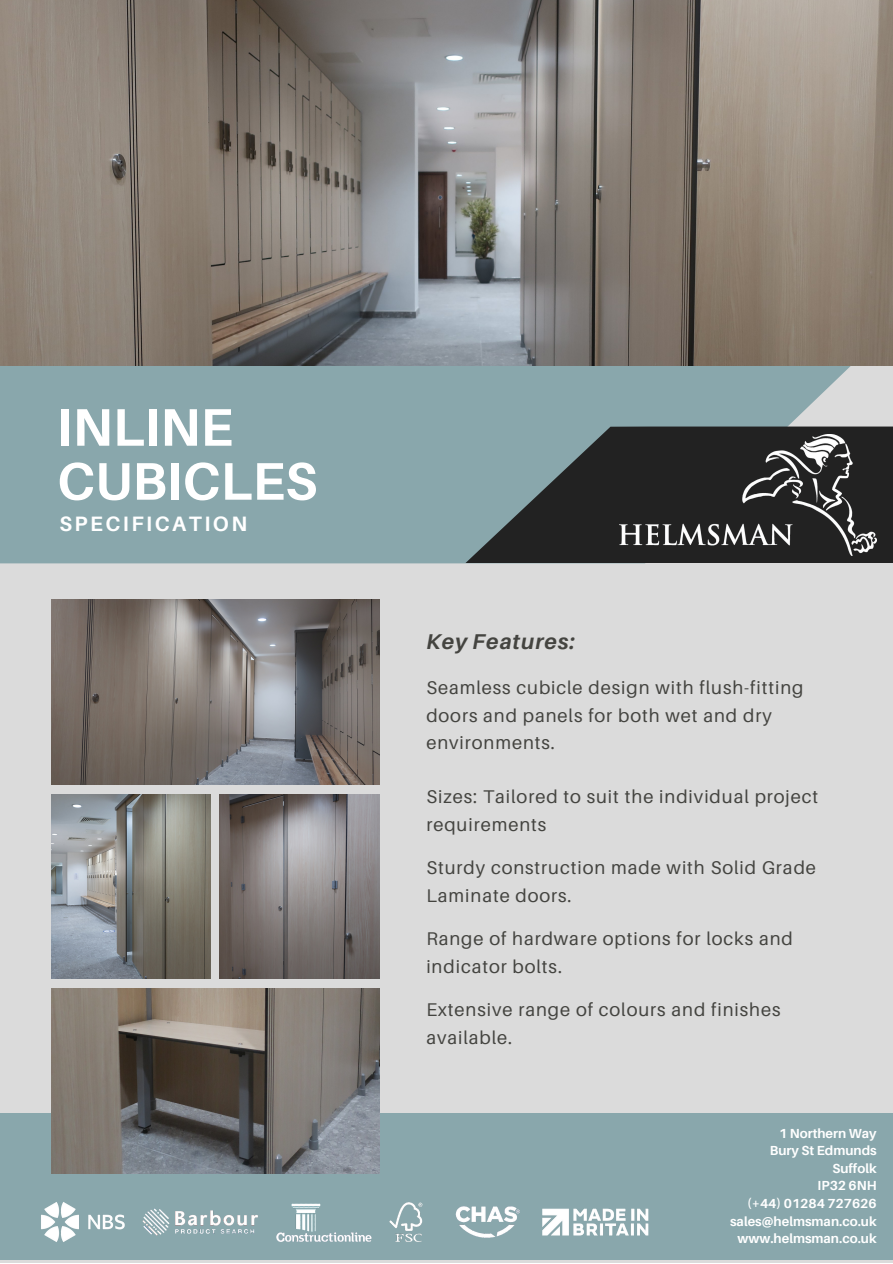
<style>
.page{position:relative;width:893px;height:1264px;background:#fff}
.page>*{position:absolute;margin:0;border:0;box-sizing:border-box;transform-origin:0 0}
.t1{font:700 52.95px/54px "Aileron";color:#fff}
.t2{font:italic 700 21.45px "Aileron";letter-spacing:.05em;color:#444440}
.t3{font:700 20.85px "Aileron";letter-spacing:.12em;color:#fff}
.t4{font:18.45px/27.3px "Aileron";letter-spacing:.05em;color:#444440}
.t5{font:700 13.2px "Aileron";color:#fff}
</style>
<div class="page">
<div style="left:0;top:0;width:892px;height:1262px;background:#dbdbdb"></div>
<img style="left:51px;top:600px;width:328px;height:184px">
<img style="left:220px;top:794px;width:159px;height:184px">
<img style="left:51px;top:794px;width:160px;height:184px">
<img style="left:0;top:0;width:892px;height:365px">
<div style="left:0;top:1113px;width:892px;height:146px;background:#89a7ac"></div>
<img style="left:51px;top:988px;width:328px;height:185px">
<div style="left:0;top:365px;width:851px;height:198px;background:#89a7ac"></div>
<svg style="left:465px;top:426px;width:427px;height:137px;background:#485455"></svg>
<img style="left:619px;top:434px;width:257px;height:121px">
<img style="left:41px;top:1202px;width:608px;height:40px">
<p class="t1" style="left:57px;top:399px;width:262px">INLINE<br>CUBICLES</p>
<p class="t3" style="left:59px;top:510px;width:189px">SPECIFICATION</p>
<p class="t2" style="left:426px;top:628px;width:150px">Key Features:</p>
<p class="t4" style="left:426px;top:673px;width:378px">Seamless cubicle design with flush-fitting doors and panels for both wet and dry environments.</p>
<p class="t4" style="left:426px;top:783px;width:393px">Sizes: Tailored to suit the individual project requirements</p>
<p class="t4" style="left:426px;top:853px;width:391px">Sturdy construction made with Solid Grade<br>Laminate doors.</p>
<p class="t4" style="left:426px;top:924px;width:368px">Range of hardware options for locks and indicator bolts.</p>
<p class="t4" style="left:426px;top:995px;width:355px">Extensive range of colours and finishes available.</p>
<p class="t5" style="left:779px;top:1125px;width:99px">1 Northern Way</p>
<p class="t5" style="left:769px;top:1142px;width:108px">Bury St Edmunds</p>
<p class="t5" style="left:832px;top:1160px;width:46px">Suffolk</p>
<p class="t5" style="left:817px;top:1177px;width:61px">IP32 6NH</p>
<p class="t5" style="left:747px;top:1195px;width:131px">(+44) 01284 727626</p>
<p class="t5" style="left:730px;top:1212px;width:148px">sales@helmsman.co.uk</p>
<p class="t5" style="left:737px;top:1230px;width:141px">www.helmsman.co.uk</p>
</div>
